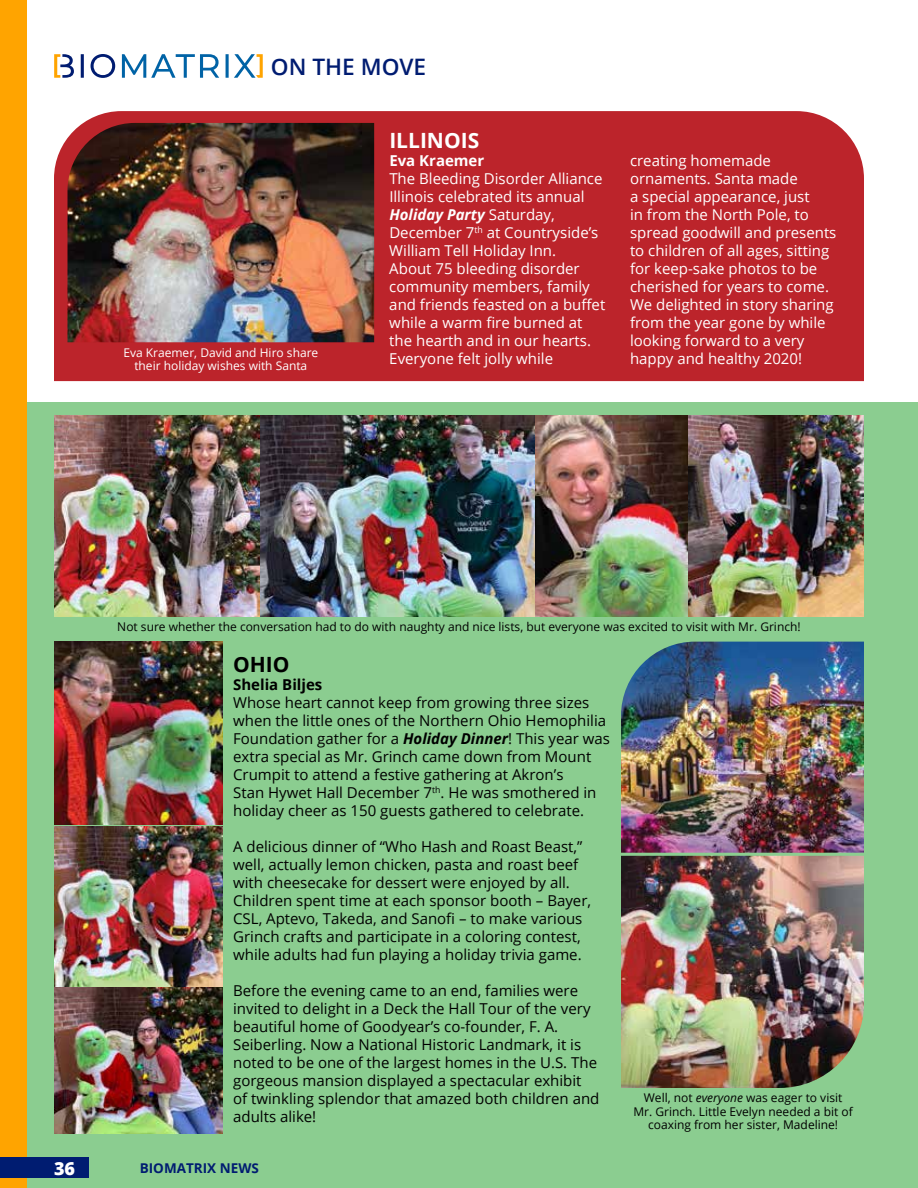
<style>
.page{position:relative;width:918px;height:1188px;background:#fff}
.page>*{position:absolute;margin:0;border:0;box-sizing:border-box;transform-origin:0 0}
.t1{font:600 22.65px "Open Sans";color:#001c71}
.t2{font:700 21px "Open Sans";color:#fff}
.t3{font:700 21px "Open Sans";color:#000}
.t4{font:800 18px "Open Sans";color:#fff}
.t5{font:15px/18px "Open Sans";color:#000}
.t6{font:15px/18px "Open Sans";color:#fff}
.t7{font:700 15px "Open Sans";color:#000}
.t8{font:700 15px "Open Sans";color:#fff}
.t9{font:700 13.5px "Open Sans";color:#001c71}
.t10{font:12px/13.5px "Open Sans";color:#000;text-align:center}
.t11{font:12px/13.5px "Open Sans";color:#fff;text-align:center}
.s1{font-weight:700;font-style:italic}
.s2{font-style:italic}
</style>
<div class="page">
<div style="left:0;top:402px;width:918px;height:786px;background:#8bcd90"></div>
<div style="left:0;top:0;width:27px;height:1188px;background:#ffa400"></div>
<div style="left:54px;top:111px;width:810px;height:270px;background:#bc242b"></div>
<div style="left:0;top:1158px;width:89px;height:20px;background:#001c71"></div>
<svg style="left:122px;top:54px;width:141px;height:24px"></svg>
<svg style="left:54px;top:54px;width:61px;height:24px"></svg>
<img style="left:621px;top:856px;width:243px;height:232px">
<img style="left:54px;top:415px;width:810px;height:201px">
<img style="left:54px;top:988px;width:169px;height:146px">
<img style="left:54px;top:826px;width:169px;height:160px">
<img style="left:54px;top:642px;width:169px;height:182px">
<img style="left:621px;top:642px;width:243px;height:211px">
<img style="left:68px;top:123px;width:306px;height:219px">
<h1 class="t1" style="left:271px;top:51px;width:157px">ON THE MOVE</h1>
<p class="t11" style="left:123px;top:345px;width:197px">Eva Kraemer, David and Hiro share their holiday wishes with Santa</p>
<h2 class="t2" style="left:389px;top:125px;width:91px">ILLINOIS</h2>
<p class="t8" style="left:389px;top:150px;width:96px">Eva Kraemer</p>
<p class="t6" style="left:389px;top:169px;width:218px">The Bleeding Disorder Alliance<br>Illinois celebrated its annual<br><span class="s1">Holiday Party</span> Saturday,<br>December 7<sup>th</sup> at Countryside’s<br>William Tell Holiday Inn.<br>About 75 bleeding disorder community members, family and friends feasted on a buffet while a warm fire burned at the hearth and in our hearts.<br>Everyone felt jolly while</p>
<p class="t6" style="left:630px;top:151px;width:208px">creating homemade ornaments. Santa made<br>a special appearance, just<br>in from the North Pole, to spread goodwill and presents to children of all ages, sitting for keep-sake photos to be cherished for years to come.<br>We delighted in story sharing from the year gone by while looking forward to a very happy and healthy 2020!</p>
<p class="t10" style="left:117px;top:619px;width:685px">Not sure whether the conversation had to do with naughty and nice lists, but everyone was excited to visit with Mr. Grinch!</p>
<h2 class="t3" style="left:233px;top:650px;width:58px">OHIO</h2>
<p class="t7" style="left:233px;top:674px;width:91px">Shelia Biljes</p>
<p class="t5" style="left:233px;top:693px;width:378px">Whose heart cannot keep from growing three sizes when the little ones of the Northern Ohio Hemophilia Foundation gather for a <span class="s1">Holiday Dinner</span>! This year was extra special as Mr. Grinch came down from Mount Crumpit to attend a festive gathering at Akron’s<br>Stan Hywet Hall December 7<sup>th</sup>. He was smothered in holiday cheer as 150 guests gathered to celebrate.</p>
<p class="t5" style="left:233px;top:837px;width:359px">A delicious dinner of “Who Hash and Roast Beast,” well, actually lemon chicken, pasta and roast beef with cheesecake for dessert were enjoyed by all.<br>Children spent time at each sponsor booth – Bayer, CSL, Aptevo, Takeda, and Sanofi – to make various Grinch crafts and participate in a coloring contest, while adults had fun playing a holiday trivia game.</p>
<p class="t5" style="left:233px;top:981px;width:368px">Before the evening came to an end, families were invited to delight in a Deck the Hall Tour of the very beautiful home of Goodyear’s co-founder, F. A.<br>Seiberling. Now a National Historic Landmark, it is noted to be one of the largest homes in the U.S. The gorgeous mansion displayed a spectacular exhibit of twinkling splendor that amazed both children and adults alike!</p>
<p class="t4" style="left:54px;top:1154px;width:23px">36</p>
<p class="t9" style="left:140px;top:1158px;width:121px">BIOMATRIX NEWS</p>
<p class="t10" style="left:633px;top:1091px;width:221px">Well, not <span class="s2">everyone</span> was eager to visit<br>Mr. Grinch. Little Evelyn needed a bit of coaxing from her sister, Madeline!</p>
</div>
